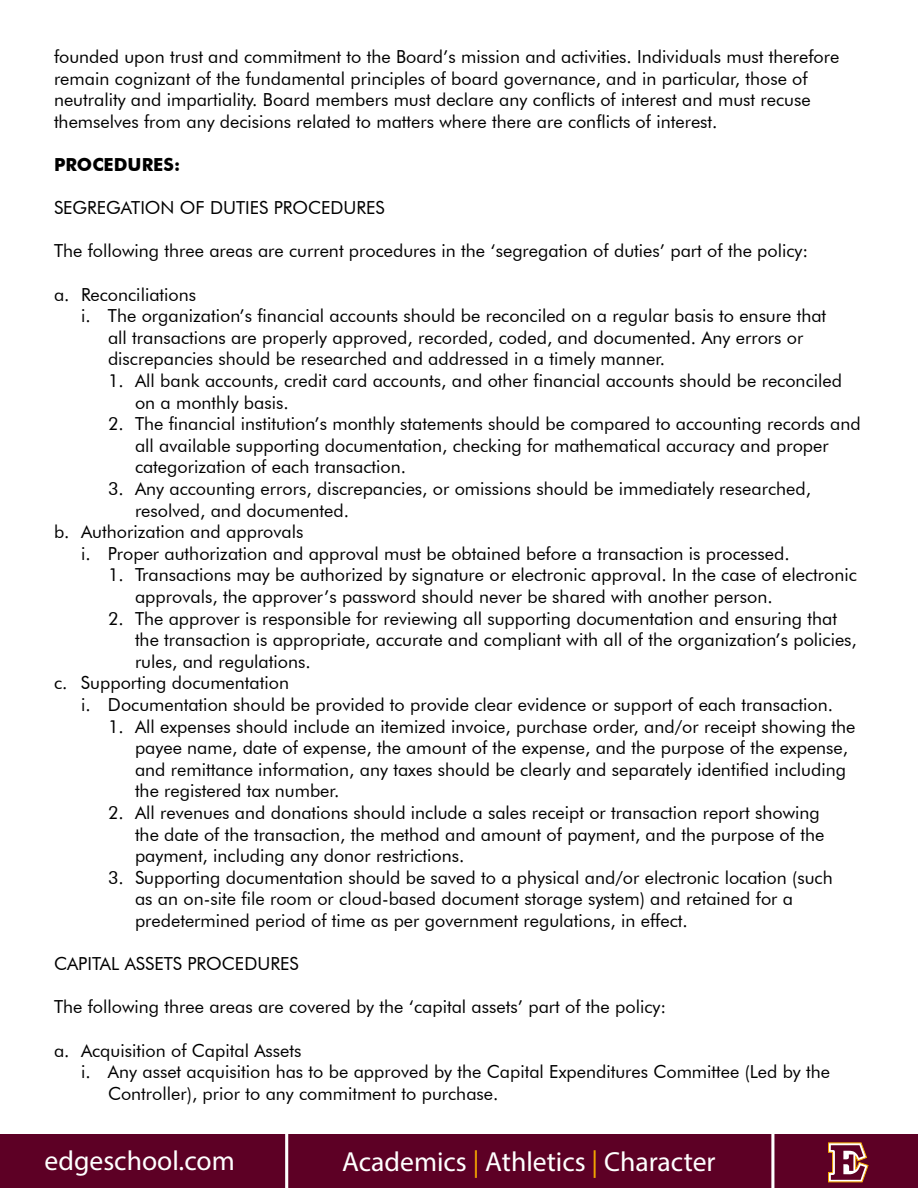
<style>
.page{position:relative;width:918px;height:1188px;background:#fff}
.page>*{position:absolute;margin:0;border:0;box-sizing:border-box;transform-origin:0 0}
.t1{font:27.6px "Myriad Pro";color:#fff}
.t2{font:18px/21.6px "Futura BT";color:#000}
.t3{font:700 18px "Futura BT";color:#000}
.s1{color:#f4a700}
</style>
<div class="page">
<div style="left:0;top:1135px;width:918px;height:53px;background:#5d0025"></div>
<svg style="left:828px;top:1142px;width:41px;height:40px"></svg>
<hr style="left:285px;top:1130px;width:3px;height:58px;background:#fff">
<hr style="left:771px;top:1130px;width:3px;height:58px;background:#fff">
<p class="t2" style="left:54px;top:47px;width:787px">founded upon trust and commitment to the Board’s mission and activities. Individuals must therefore remain cognizant of the fundamental principles of board governance, and in particular, those of neutrality and impartiality. Board members must declare any conflicts of interest and must recuse themselves from any decisions related to matters where there are conflicts of interest.</p>
<p class="t3" style="left:54px;top:157px;width:128px">PROCEDURES:</p>
<p class="t2" style="left:54px;top:198px;width:332px">SEGREGATION OF DUTIES PROCEDURES</p>
<p class="t2" style="left:54px;top:242px;width:756px">The following three areas are current procedures in the ‘segregation of duties’ part of the policy:</p>
<p class="t2" style="left:54px;top:285px;width:144px">a. Reconciliations</p>
<p class="t2" style="left:81px;top:306px;width:747px">i. The organization’s financial accounts should be reconciled on a regular basis to ensure that</p>
<p class="t2" style="left:108px;top:328px;width:697px">all transactions are properly approved, recorded, coded, and documented. Any errors or</p>
<p class="t2" style="left:108px;top:350px;width:559px">discrepancies should be researched and addressed in a timely manner.</p>
<p class="t2" style="left:135px;top:371px;width:709px;text-indent:-27px">1. All bank accounts, credit card accounts, and other financial accounts should be reconciled on a monthly basis.</p>
<p class="t2" style="left:135px;top:414px;width:727px;text-indent:-27px">2. The financial institution’s monthly statements should be compared to accounting records and all available supporting documentation, checking for mathematical accuracy and proper categorization of each transaction.</p>
<p class="t2" style="left:108px;top:479px;width:704px">3. Any accounting errors, discrepancies, or omissions should be immediately researched,</p>
<p class="t2" style="left:135px;top:501px;width:216px">resolved, and documented.</p>
<p class="t2" style="left:54px;top:522px;width:251px">b. Authorization and approvals</p>
<p class="t2" style="left:81px;top:544px;width:710px">i. Proper authorization and approval must be obtained before a transaction is processed.</p>
<p class="t2" style="left:135px;top:566px;width:723px;text-indent:-27px">1. Transactions may be authorized by signature or electronic approval. In the case of electronic approvals, the approver’s password should never be shared with another person.</p>
<p class="t2" style="left:108px;top:609px;width:731px">2. The approver is responsible for reviewing all supporting documentation and ensuring that</p>
<p class="t2" style="left:135px;top:630px;width:723px">the transaction is appropriate, accurate and compliant with all of the organization’s policies,</p>
<p class="t2" style="left:135px;top:652px;width:177px">rules, and regulations.</p>
<p class="t2" style="left:54px;top:674px;width:237px">c. Supporting documentation</p>
<p class="t2" style="left:81px;top:695px;width:754px">i. Documentation should be provided to provide clear evidence or support of each transaction.</p>
<p class="t2" style="left:135px;top:717px;width:722px;text-indent:-27px">1. All expenses should include an itemized invoice, purchase order, and/or receipt showing the payee name, date of expense, the amount of the expense, and the purpose of the expense, and remittance information, any taxes should be clearly and separately identified including the registered tax number.</p>
<p class="t2" style="left:135px;top:803px;width:691px;text-indent:-27px">2. All revenues and donations should include a sales receipt or transaction report showing the date of the transaction, the method and amount of payment, and the purpose of the payment, including any donor restrictions.</p>
<p class="t2" style="left:135px;top:868px;width:699px;text-indent:-27px">3. Supporting documentation should be saved to a physical and/or electronic location (such as an on-site file room or cloud-based document storage system) and retained for a predetermined period of time as per government regulations, in effect.</p>
<p class="t2" style="left:54px;top:954px;width:246px">CAPITAL ASSETS PROCEDURES</p>
<p class="t2" style="left:54px;top:998px;width:614px">The following three areas are covered by the ‘capital assets’ part of the policy:</p>
<p class="t2" style="left:54px;top:1041px;width:249px">a. Acquisition of Capital Assets</p>
<p class="t2" style="left:81px;top:1062px;width:751px">i. Any asset acquisition has to be approved by the Capital Expenditures Committee (Led by the</p>
<p class="t2" style="left:108px;top:1084px;width:392px">Controller), prior to any commitment to purchase.</p>
<h1 class="t1" style="left:45px;top:1149px;width:192px">edgeschool.com</h1>
<h1 class="t1" style="left:342px;top:1150px;width:375px">Academics <span class="s1">|</span> Athletics <span class="s1">|</span> Character</h1>
</div>
